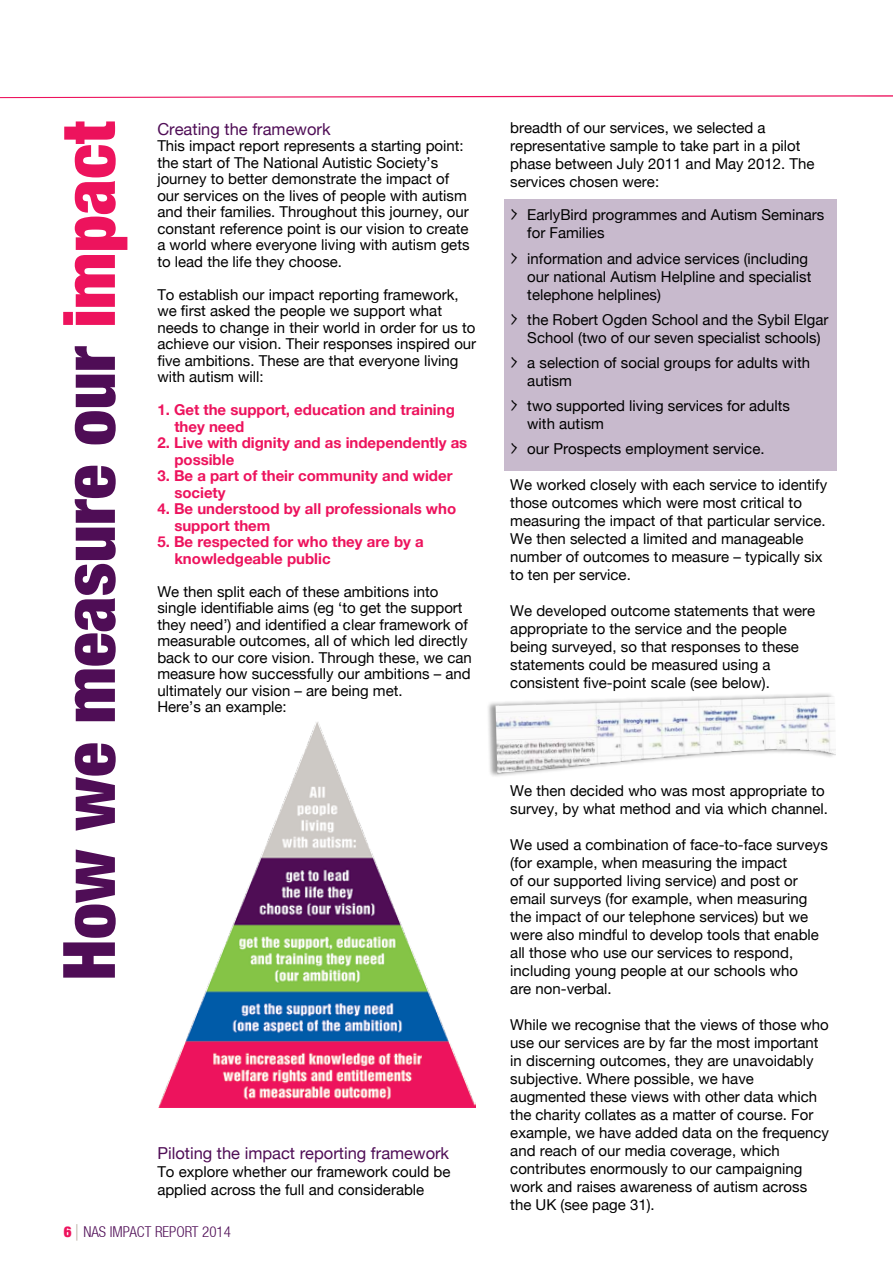
<style>
.page{position:relative;width:893px;height:1263px;background:#fff}
.page>*{position:absolute;margin:0;border:0;box-sizing:border-box;transform-origin:0 0}
.t1{font:900 condensed 72.3px "Helvetica Neue";color:#4f0d56}
.t2{font:16.5px "Helvetica Neue";color:#4f0d56}
.t3{font:15px/18px "Helvetica Neue";color:#000}
.t4{font:700 15px/16.5px "Helvetica Neue";color:#ed135d}
.t5{font:300 condensed 15px "Helvetica Neue LT";color:#4f0d56}
.s1{color:#ed135d}
.s2{font-family:"Helvetica Neue";font-weight:900;color:#ed135d}
.s3{font-family:"Helvetica Neue";font-stretch:normal;font-size:16.5px;color:#bbb0a6}
.s4{font-family:"Rabiohead";font-size:21px}
</style>
<div class="page">
<svg style="left:0;top:95px;width:893px;height:3px"></svg>
<div style="left:504px;top:199px;width:332px;height:272px;background:#c8bacd"></div>
<img style="left:159px;top:722px;width:316px;height:386px">
<div style="left:487px;top:692px;width:349px;height:86px;background:#000;opacity:.4"></div>
<img style="left:496px;top:697px;width:340px;height:79px">
<h1 class="t1" style="left:45px;top:981px;width:861px;rotate:-90deg">How we measure our <span class="s1">impact</span></h1>
<p class="t2" style="left:157px;top:119px;width:175px">Creating the framework</p>
<p class="t3" style="left:157px;top:137px;width:314px;line-height:16.5px">This impact report represents a starting point: the start of The National Autistic Society’s journey to better demonstrate the impact of our services on the lives of people with autism and their families. Throughout this journey, our constant reference point is our vision to create a world where everyone living with autism gets to lead the life they choose.</p>
<p class="t3" style="left:157px;top:286px;width:320px;line-height:16.5px">To establish our impact reporting framework, we first asked the people we support what needs to change in their world in order for us to achieve our vision. Their responses inspired our five ambitions. These are that everyone living with autism will:</p>
<p class="t4" style="left:174px;top:401px;width:282px;text-indent:-17px">1. Get the support, education and training they need</p>
<p class="t4" style="left:174px;top:434px;width:294px;text-indent:-17px">2. Live with dignity and as independently as possible</p>
<p class="t4" style="left:174px;top:467px;width:280px;text-indent:-17px">3. Be a part of their community and wider society</p>
<p class="t4" style="left:174px;top:500px;width:283px;text-indent:-17px">4. Be understood by all professionals who support them</p>
<p class="t4" style="left:174px;top:533px;width:251px;text-indent:-17px">5. Be respected for who they are by a knowledgeable public</p>
<p class="t3" style="left:157px;top:583px;width:316px;line-height:16.5px">We then split each of these ambitions into single identifiable aims (eg ‘to get the support they need’) and identified a clear framework of measurable outcomes, all of which led directly back to our core vision. Through these, we can measure how successfully our ambitions – and ultimately our vision – are being met.<br>Here’s an example:</p>
<p class="t2" style="left:157px;top:1143px;width:293px">Piloting the impact reporting framework</p>
<p class="t3" style="left:157px;top:1162px;width:295px">To explore whether our framework could be applied across the full and considerable</p>
<p class="t5" style="left:64px;top:1222px;width:169px"><span class="s2">6</span> <span class="s3">|</span> NAS IMPACT REPORT 2014</p>
<p class="t3" style="left:510px;top:119px;width:306px">breadth of our services, we selected a representative sample to take part in a pilot phase between July 2011 and May 2012. The services chosen were:</p>
<p class="t3" style="left:527px;top:206px;width:299px;text-indent:-17px"><span class="s4">&gt;</span> EarlyBird programmes and Autism Seminars for Families</p>
<p class="t3" style="left:527px;top:249px;width:286px;text-indent:-17px"><span class="s4">&gt;</span> information and advice services (including our national Autism Helpline and specialist telephone helplines)</p>
<p class="t3" style="left:527px;top:310px;width:303px;text-indent:-17px"><span class="s4">&gt;</span> the Robert Ogden School and the Sybil Elgar<br>School (two of our seven specialist schools)</p>
<p class="t3" style="left:527px;top:353px;width:284px;text-indent:-17px"><span class="s4">&gt;</span> a selection of social groups for adults with autism</p>
<p class="t3" style="left:527px;top:397px;width:264px;text-indent:-17px"><span class="s4">&gt;</span> two supported living services for adults with autism</p>
<p class="t3" style="left:510px;top:440px;width:256px"><span class="s4">&gt;</span> our Prospects employment service.</p>
<p class="t3" style="left:510px;top:476px;width:318px">We worked closely with each service to identify those outcomes which were most critical to measuring the impact of that particular service.<br>We then selected a limited and manageable number of outcomes to measure – typically six to ten per service.</p>
<p class="t3" style="left:510px;top:602px;width:307px">We developed outcome statements that were appropriate to the service and the people being surveyed, so that responses to these statements could be measured using a consistent five-point scale (see below).</p>
<p class="t3" style="left:510px;top:782px;width:319px">We then decided who was most appropriate to survey, by what method and via which channel.</p>
<p class="t3" style="left:510px;top:836px;width:319px">We used a combination of face-to-face surveys (for example, when measuring the impact<br>of our supported living service) and post or email surveys (for example, when measuring the impact of our telephone services) but we were also mindful to develop tools that enable all those who use our services to respond, including young people at our schools who<br>are non-verbal.</p>
<p class="t3" style="left:510px;top:1016px;width:320px">While we recognise that the views of those who use our services are by far the most important in discerning outcomes, they are unavoidably subjective. Where possible, we have augmented these views with other data which the charity collates as a matter of course. For example, we have added data on the frequency and reach of our media coverage, which contributes enormously to our campaigning work and raises awareness of autism across the UK (see page 31).</p>
</div>
